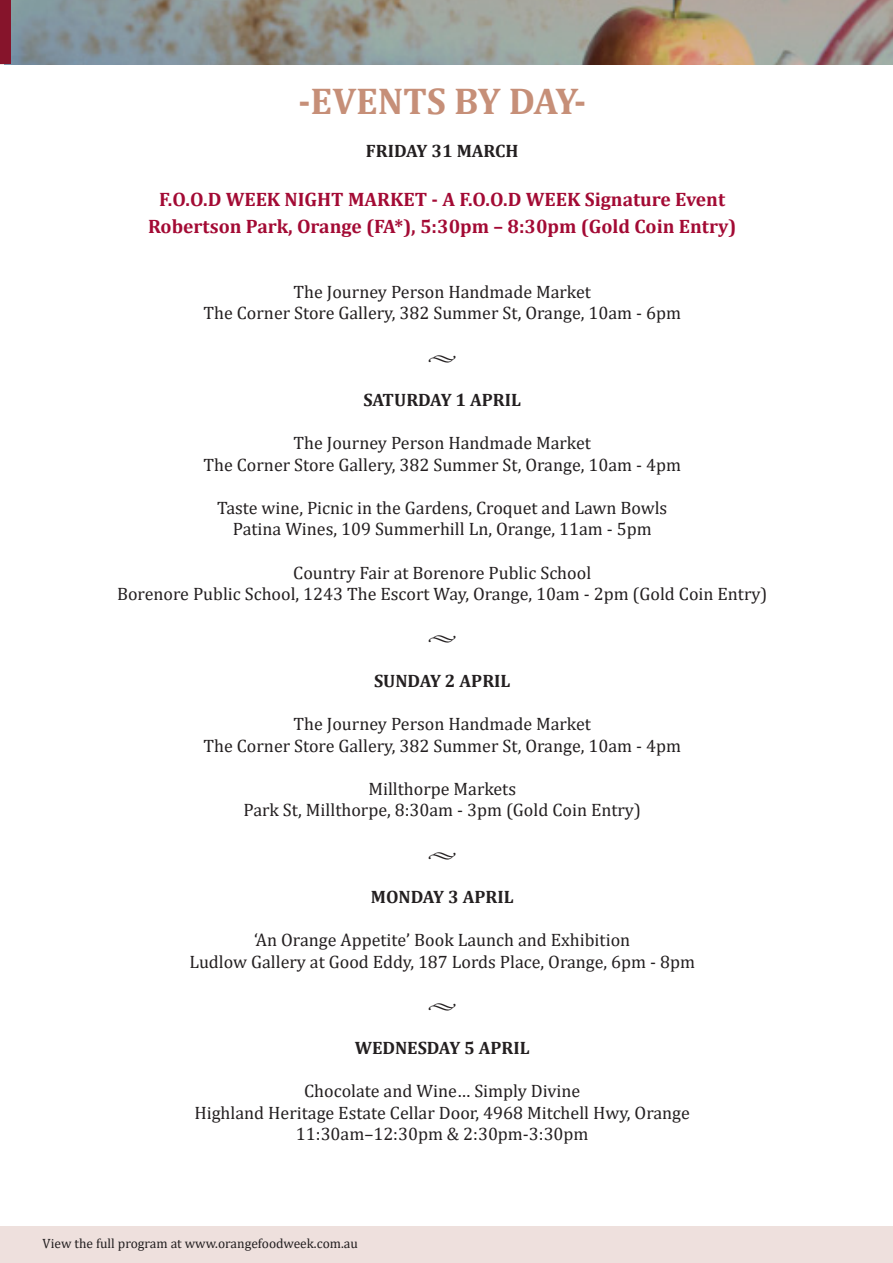
<style>
.page{position:relative;width:893px;height:1263px;background:#fff}
.page>*{position:absolute;margin:0;border:0;box-sizing:border-box;transform-origin:0 0}
.t1{font:700 37.5px "Cambria";letter-spacing:-.005em;color:#c68f78}
.t2{font:700 19.5px "Cambria";color:#a30a34}
.t3{font:18px "Cambria";color:#231f20}
.t4{font:700 18px "Cambria";color:#231f20}
.t5{font:18px "Minion Pro";color:#231f20}
.t6{font:13.5px "Cambria";color:#231f20}
</style>
<div class="page">
<div style="left:0;top:1227px;width:893px;height:36px;background:#eee0dd"></div>
<img style="left:5px;top:0;width:888px;height:65px">
<div style="left:0;top:0;width:11px;height:64px;background:#86142b"></div>
<p class="t1" style="left:298px;top:75px;width:290px">-EVENTS BY DAY-</p>
<p class="t4" style="left:366px;top:139px;width:154px">FRIDAY 31 MARCH</p>
<p class="t2" style="left:159px;top:186px;width:567px">F.O.O.D WEEK NIGHT MARKET - A F.O.O.D WEEK Signature Event</p>
<p class="t2" style="left:148px;top:213px;width:590px">Robertson Park, Orange (FA*), 5:30pm – 8:30pm (Gold Coin Entry)</p>
<p class="t3" style="left:294px;top:281px;width:299px">The Journey Person Handmade Market</p>
<p class="t3" style="left:203px;top:303px;width:479px">The Corner Store Gallery, 382 Summer St, Orange, 10am - 6pm</p>
<p class="t5" style="left:428px;top:345px;width:30px">•</p>
<p class="t4" style="left:363px;top:387px;width:159px">SATURDAY 1 APRIL</p>
<p class="t3" style="left:294px;top:432px;width:299px">The Journey Person Handmade Market</p>
<p class="t3" style="left:203px;top:454px;width:479px">The Corner Store Gallery, 382 Summer St, Orange, 10am - 4pm</p>
<p class="t3" style="left:217px;top:497px;width:452px">Taste wine, Picnic in the Gardens, Croquet and Lawn Bowls</p>
<p class="t3" style="left:233px;top:519px;width:420px">Patina Wines, 109 Summerhill Ln, Orange, 11am - 5pm</p>
<p class="t3" style="left:293px;top:562px;width:299px">Country Fair at Borenore Public School</p>
<p class="t3" style="left:117px;top:583px;width:652px">Borenore Public School, 1243 The Escort Way, Orange, 10am - 2pm (Gold Coin Entry)</p>
<p class="t5" style="left:428px;top:626px;width:30px">•</p>
<p class="t4" style="left:374px;top:668px;width:138px">SUNDAY 2 APRIL</p>
<p class="t3" style="left:294px;top:713px;width:299px">The Journey Person Handmade Market</p>
<p class="t3" style="left:203px;top:735px;width:479px">The Corner Store Gallery, 382 Summer St, Orange, 10am - 4pm</p>
<p class="t3" style="left:368px;top:778px;width:149px">Millthorpe Markets</p>
<p class="t3" style="left:244px;top:799px;width:399px">Park St, Millthorpe, 8:30am - 3pm (Gold Coin Entry)</p>
<p class="t5" style="left:428px;top:842px;width:30px">•</p>
<p class="t4" style="left:371px;top:884px;width:144px">MONDAY 3 APRIL</p>
<p class="t3" style="left:254px;top:929px;width:378px">‘An Orange Appetite’ Book Launch and Exhibition</p>
<p class="t3" style="left:189px;top:951px;width:507px">Ludlow Gallery at Good Eddy, 187 Lords Place, Orange, 6pm - 8pm</p>
<p class="t5" style="left:428px;top:993px;width:30px">•</p>
<p class="t4" style="left:355px;top:1035px;width:177px">WEDNESDAY 5 APRIL</p>
<p class="t3" style="left:304px;top:1080px;width:278px">Chocolate and Wine… Simply Divine</p>
<p class="t3" style="left:194px;top:1102px;width:497px">Highland Heritage Estate Cellar Door, 4968 Mitchell Hwy, Orange</p>
<p class="t3" style="left:296px;top:1123px;width:294px">11:30am–12:30pm &amp; 2:30pm-3:30pm</p>
<p class="t6" style="left:43px;top:1235px;width:317px">View the full program at www.orangefoodweek.com.au</p>
</div>
